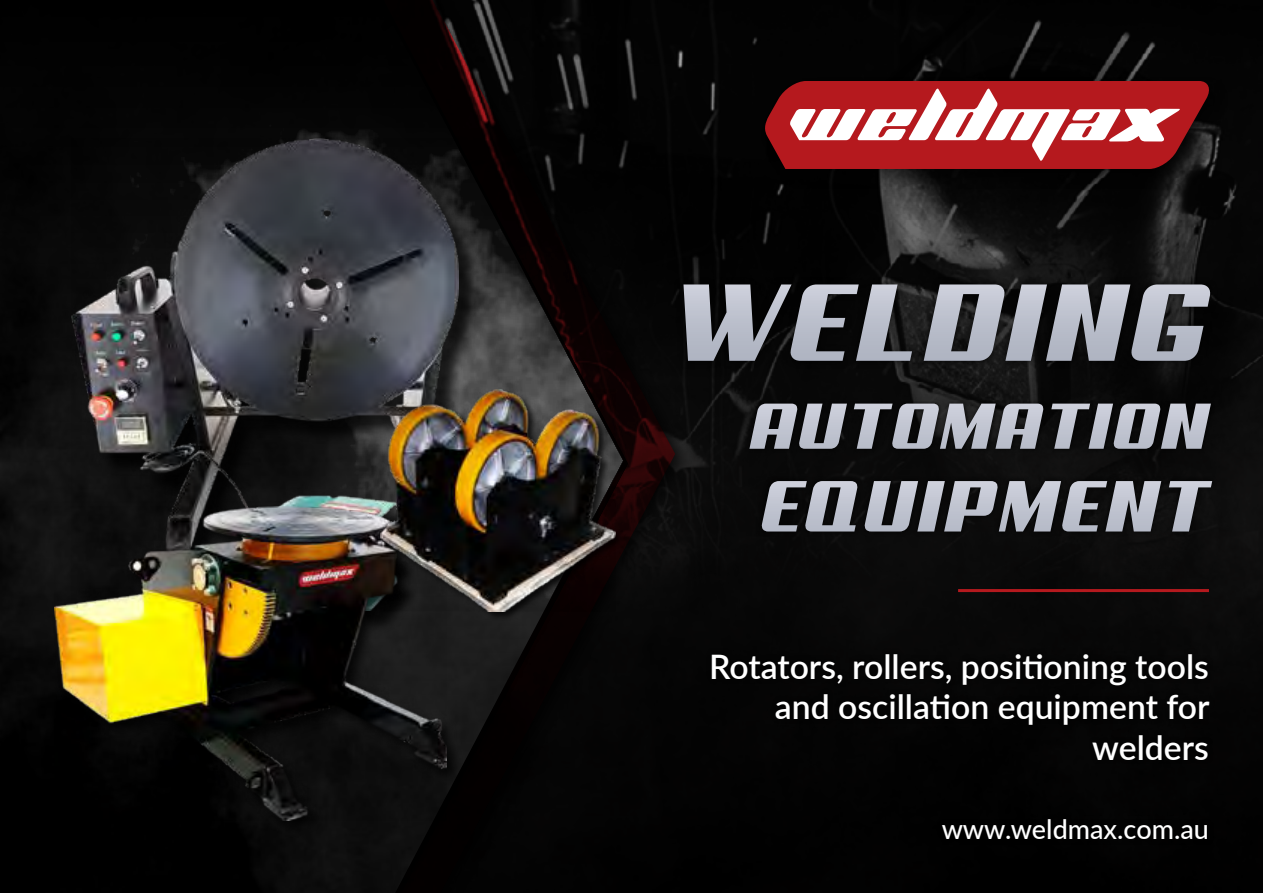
<style>
.page{position:relative;width:1263px;height:893px;background:#fff}
.page>*{position:absolute;margin:0;border:0;box-sizing:border-box;transform-origin:0 0}
.t1{font:110.55px "Aero";letter-spacing:.05em;color:#fff}
.t2{font:73.2px "Aero";letter-spacing:.05em;color:#fff}
.t3{font:65.4px "Aero";letter-spacing:.05em;color:#fff}
.t4{font:600 33.75px/40.5px "Lato";color:#fff;text-align:right}
.t5{font:500 27px "Lato";color:#fff}
</style>
<div class="page">
<img style="left:694px;top:0;width:569px;height:893px">
<div style="left:707px;top:648px;width:508px;height:116px;background:#000"></div>
<div style="left:745px;top:401px;width:470px;height:51px;background:#000"></div>
<div style="left:756px;top:476px;width:462px;height:60px;background:#000"></div>
<div style="left:675px;top:277px;width:543px;height:92px;background:#000;opacity:.75"></div>
<div style="left:0;top:0;width:694px;height:893px;background:#000"></div>
<svg style="left:628px;top:39px;width:47px;height:558px"></svg>
<img style="left:0;top:0;width:628px;height:893px">
<hr style="left:958px;top:589px;width:251px;height:3px;background:#b5191e">
<div style="left:936px;top:813px;width:277px;height:32px;background:#000"></div>
<div style="left:761px;top:75px;width:468px;height:114px;background:#000"></div>
<svg style="left:765px;top:81px;width:447px;height:88px"></svg>
<div style="left:75px;top:144px;width:406px;height:490px;background:#000;opacity:.75"></div>
<img style="left:71px;top:139px;width:387px;height:365px">
<div style="left:51px;top:504px;width:411px;height:333px;background:#000;opacity:.75"></div>
<img style="left:54px;top:506px;width:392px;height:315px">
<div style="left:380px;top:390px;width:245px;height:231px;background:#000;opacity:.75"></div>
<img style="left:380px;top:390px;width:235px;height:221px">
<h1 class="t1" style="left:673px;top:260px;width:538px">WELDING</h1>
<h3 class="t3" style="left:751px;top:389px;width:459px">AUTOMATION</h3>
<h2 class="t2" style="left:762px;top:465px;width:448px">EQUIPMENT</h2>
<p class="t4" style="left:709px;top:645px;width:502px">Rotators, rollers, positioning tools and oscillation equipment for welders</p>
<p class="t5" style="left:942px;top:810px;width:269px">www.weldmax.com.au</p>
</div>
